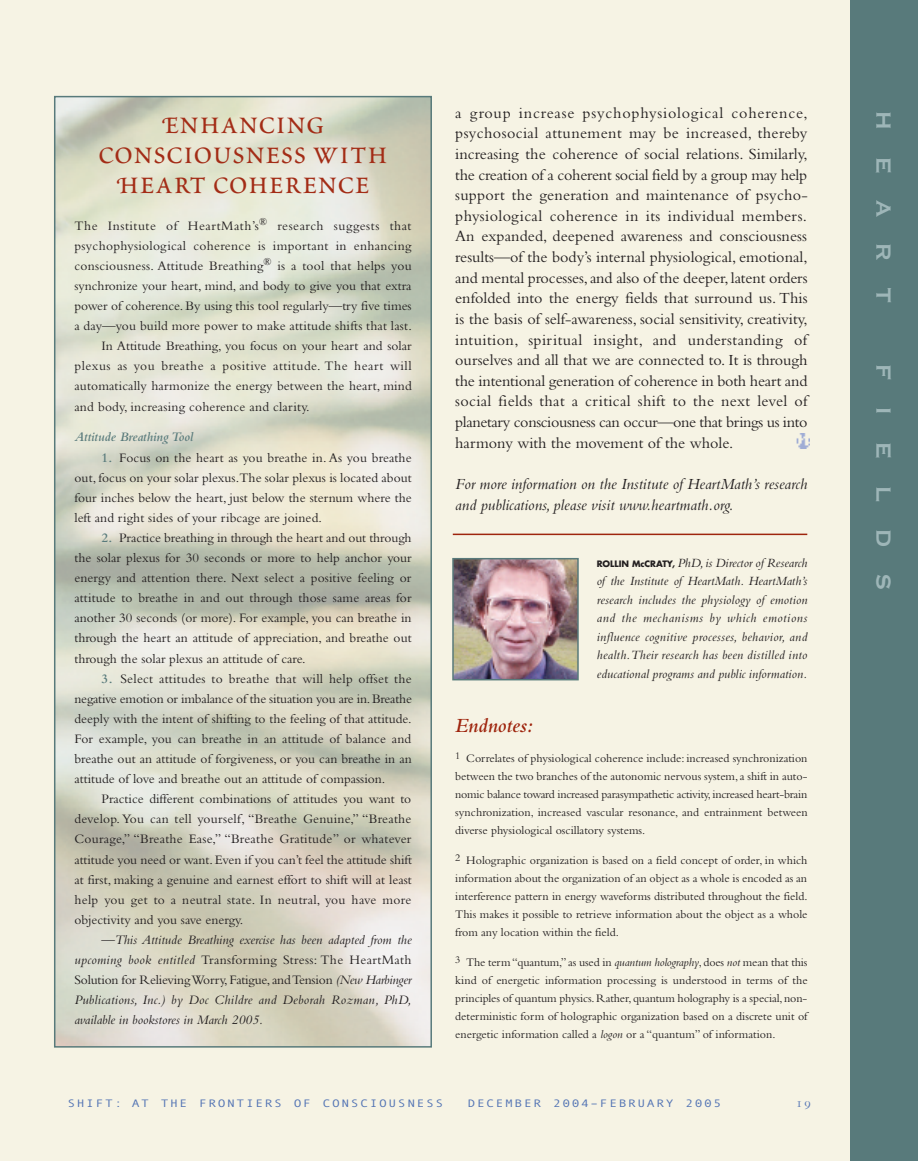
<style>
.page{position:relative;width:918px;height:1161px;background:#fff}
.page>*{position:absolute;margin:0;border:0;box-sizing:border-box;transform-origin:0 0}
.t1{font:36px/30px "Poetica Roman Small Caps";color:#a32c16;text-align:center}
.t2{font:700 27px "Copperplate Gothic BT";letter-spacing:.95em;color:#9eb6b8}
.t3{font:italic 600 21px "Bembo";color:#9e240d}
.t4{font:16.2px/20.7px "Bembo";color:#231f20;text-align:justify}
.t5{font:italic 16.2px/20.7px "Bembo";color:#231f20}
.t6{font:13.5px/20.1px "Bembo";letter-spacing:.01em;color:#231f20;text-align:justify}
.t7{font:italic 13.5px/20.1px "Bembo";color:#231f20;text-align:justify}
.t8{font:13.5px "Bembo";letter-spacing:.04em;color:#231f20}
.t9{font:italic 600 13.5px "Bembo";color:#587a7b}
.t10{font:italic 13.2px/18.5px "Bembo";letter-spacing:.005em;color:#231f20;text-align:justify}
.t11{font:12px/18px "Bembo";color:#231f20;text-align:justify}
.t12{font:10.8px "Andale Mono";letter-spacing:.12em;color:#5374b4;scale:1.2 1}
.s1{font-weight:600;color:#587a7b}
.s2{font-style:normal}
.s3{font-family:"Futura";font-weight:700;font-style:normal;font-size:8.7px}
.s4{font-style:italic}
</style>
<div class="page">
<div style="left:0;top:0;width:852px;height:1161px;background:#f6f3e4"></div>
<div style="left:850px;top:0;width:68px;height:1161px;background:#587a7b"></div>
<img style="left:57px;top:99px;width:372px;height:946px">
<div style="left:54px;top:96px;width:378px;height:952px;border:2px solid #587a7b"></div>
<img style="left:455px;top:561px;width:121px;height:116px">
<div style="left:452px;top:558px;width:127px;height:122px;border:2px solid #587a7b"></div>
<hr style="left:453px;top:534px;width:354px;height:1px;background:#9e240d">
<img style="left:796px;top:434px;width:14px;height:14px">
<h1 class="t1" style="left:98px;top:106px;width:291px">Enhancing<br>Consciousness with<br>Heart Coherence</h1>
<p class="t8" style="left:74px;top:221px;width:339px">The Institute of HeartMath’s<sup>®</sup> research suggests that</p>
<p class="t6" style="left:74px;top:237px;width:338px">psychophysiological coherence is important in enhancing</p>
<p class="t6" style="left:74px;top:257px;width:339px">consciousness. Attitude Breathing<sup>®</sup> is a tool that helps you</p>
<p class="t6" style="left:74px;top:277px;width:339px">synchronize your heart, mind, and body to give you that extra</p>
<p class="t6" style="left:74px;top:297px;width:339px">power of coherence. By using this tool regularly—try five times</p>
<p class="t6" style="left:74px;top:317px;width:339px">a day—you build more power to make attitude shifts that last.</p>
<p class="t6" style="left:101px;top:337px;width:312px">In Attitude Breathing, you focus on your heart and solar</p>
<p class="t8" style="left:74px;top:361px;width:339px">plexus as you breathe a positive attitude. The heart will</p>
<p class="t6" style="left:74px;top:377px;width:339px">automatically harmonize the energy between the heart, mind</p>
<p class="t6" style="left:74px;top:398px;width:237px">and body, increasing coherence and clarity.</p>
<p class="t9" style="left:74px;top:433px;width:121px">Attitude Breathing Tool</p>
<p class="t6" style="left:74px;top:449px;width:339px;text-indent:27px"><span class="s1">1.</span> Focus on the heart as you breathe in. As you breathe out, focus on your solar plexus.The solar plexus is located about four inches below the heart, just below the sternum where the left and right sides of your ribcage are joined.</p>
<p class="t6" style="left:74px;top:529px;width:339px;text-indent:27px"><span class="s1">2.</span> Practice breathing in through the heart and out through the solar plexus for 30 seconds or more to help anchor your energy and attention there. Next select a positive feeling or attitude to breathe in and out through those same areas for another 30 seconds (or more). For example, you can breathe in through the heart an attitude of appreciation, and breathe out through the solar plexus an attitude of care.</p>
<p class="t6" style="left:74px;top:670px;width:339px;text-indent:27px"><span class="s1">3.</span> Select attitudes to breathe that will help offset the negative emotion or imbalance of the situation you are in.Breathe deeply with the intent of shifting to the feeling of that attitude.<br>For example, you can breathe in an attitude of balance and breathe out an attitude of forgiveness, or you can breathe in an attitude of love and breathe out an attitude of compassion.</p>
<p class="t6" style="left:74px;top:790px;width:339px;text-indent:27px">Practice different combinations of attitudes you want to develop. You can tell yourself, “Breathe Genuine,” “Breathe Courage,” “Breathe Ease,” “Breathe Gratitude” or whatever attitude you need or want.Even if you can’t feel the attitude shift at first, making a genuine and earnest effort to shift will at least help you get to a neutral state. In neutral, you have more objectivity and you save energy.</p>
<p class="t7" style="left:74px;top:931px;width:339px;text-indent:27px">—This Attitude Breathing exercise has been adapted from the upcoming book entitled <span class="s2">Transforming Stress: The HeartMath Solution for Relieving Worry,Fatigue,and Tension</span> (New Harbinger Publications, Inc.) by Doc Childre and Deborah Rozman, PhD, available in bookstores in March 2005.</p>
<p class="t4" style="left:455px;top:104px;width:354px">a group increase psychophysiological coherence, psychosocial attunement may be increased, thereby increasing the coherence of social relations. Similarly, the creation of a coherent social field by a group may help support the generation and maintenance of psycho&shy;physiological coherence in its individual members.<br>An expanded, deepened awareness and consciousness results—of the body’s internal physiological, emotional, and mental processes,and also of the deeper,latent orders enfolded into the energy fields that surround us. This is the basis of self-awareness, social sensitivity, creativity, intuition, spiritual insight, and understanding of ourselves and all that we are connected to. It is through the intentional generation of coherence in both heart and social fields that a critical shift to the next level of planetary consciousness can occur—one that brings us into harmony with the movement of the whole.</p>
<p class="t5" style="left:455px;top:475px;width:354px">For more information on the Institute of HeartMath’s research and publications, please visit www.heartmath.org.</p>
<p class="t10" style="left:597px;top:555px;width:212px"><span class="s3">ROLLIN McCRATY,</span> PhD,is Director of Research of the Institute of HeartMath. HeartMath’s research includes the physiology of emotion and the mechanisms by which emotions influence cognitive processes, behavior, and health.Their research has been distilled into educational programs and public information.</p>
<h3 class="t3" style="left:455px;top:718px;width:79px">Endnotes:</h3>
<p class="t11" style="left:455px;top:750px;width:354px"><sup>1</sup> Correlates of physiological coherence include: increased synchronization between the two branches of the autonomic nervous system,a shift in auto&shy;nomic balance toward increased parasympathetic activity,increased heart-brain synchronization, increased vascular resonance, and entrainment between diverse physiological oscillatory systems.</p>
<p class="t11" style="left:455px;top:852px;width:354px"><sup>2</sup> Holographic organization is based on a field concept of order, in which information about the organization of an object as a whole is encoded as an interference pattern in energy waveforms distributed throughout the field.<br>This makes it possible to retrieve information about the object as a whole from any location within the field.</p>
<p class="t11" style="left:455px;top:954px;width:354px"><sup>3</sup> The term “quantum,”as used in <span class="s4">quantum holography</span>,does <span class="s4">not</span> mean that this kind of energetic information processing is understood in terms of the principles of quantum physics.Rather,quantum holography is a special,non&shy;deterministic form of holographic organization based on a discrete unit of energetic information called a <span class="s4">logon</span> or a “quantum” of information.</p>
<p class="t12" style="left:68px;top:1097px;width:315px">SHIFT: AT THE FRONTIERS OF CONSCIOUSNESS</p>
<p class="t12" style="left:468px;top:1097px;width:213px">DECEMBER 2004–FEBRUARY 2005</p>
<h2 class="t2" style="left:901px;top:110px;width:195px;rotate:90deg">HEART</h2>
<h2 class="t2" style="left:901px;top:363px;width:229px;rotate:90deg">FIELDS</h2>
</div>
